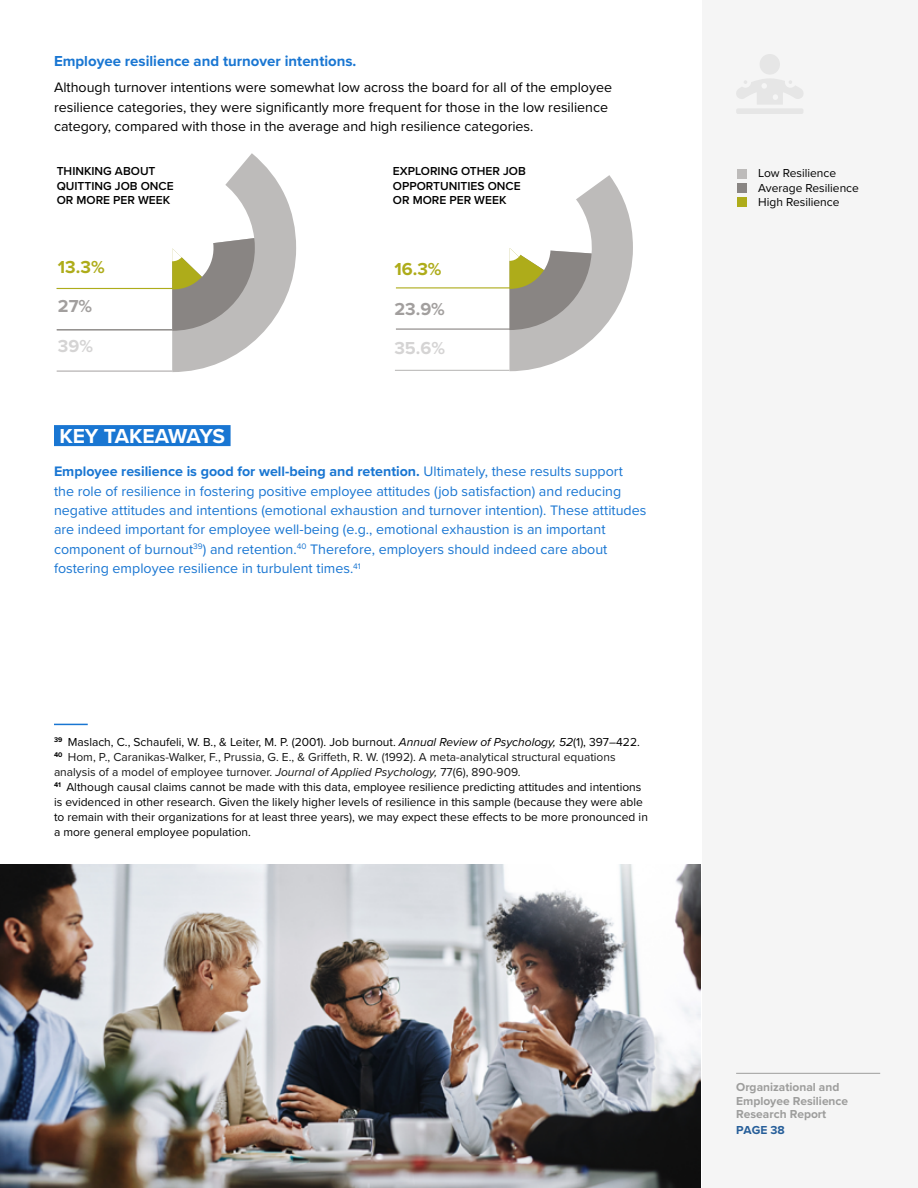
<style>
.page{position:relative;width:918px;height:1188px;background:#fff}
.page>*{position:absolute;margin:0;border:0;box-sizing:border-box;transform-origin:0 0}
.t1{font:700 21px "Proxima Nova";letter-spacing:-.01em;color:#fff}
.t2{font:700 18px "Proxima Nova";color:#aeac1a}
.t3{font:700 18px "Proxima Nova";color:#a29f9e}
.t4{font:700 18px "Proxima Nova";color:#d5d4d4}
.t5{font:700 15px "Proxima Nova";color:#1976d2}
.t6{font:14.25px/19.5px "Proxima Nova";color:#1976d2}
.t7{font:14.25px/19.5px "Proxima Nova";color:#000}
.t8{font:12px/15px "Proxima Nova";color:#000}
.t9{font:600 12px/14.2px "Proxima Nova";color:#000}
.t10{font:700 12px/13.5px "Proxima Nova";color:#9d9d9c}
.t11{font:700 12px "Proxima Nova";color:#265e99}
.s1{font-weight:700}
.s2{font-style:italic}
.s3{color:#171717}
.s4{font-style:italic;color:#171717}
</style>
<div class="page">
<div style="left:702px;top:0;width:216px;height:1188px;background:#f5f5f5"></div>
<hr style="left:736px;top:1073px;width:144px;height:1px;background:#9d9d9c">
<hr style="left:54px;top:724px;width:34px;height:1px;background:#1976d2">
<div style="left:737px;top:197px;width:10px;height:10px;background:#aeac1a"></div>
<div style="left:737px;top:183px;width:10px;height:10px;background:#898583"></div>
<div style="left:737px;top:169px;width:10px;height:9px;background:#bdbbba"></div>
<svg style="left:85px;top:153px;width:211px;height:219px"></svg>
<hr style="left:57px;top:288px;width:115px;height:1px;background:#aeac1a">
<hr style="left:57px;top:329px;width:115px;height:1px;background:#898583">
<hr style="left:57px;top:371px;width:115px;height:1px;background:#bdbbba">
<hr style="left:396px;top:287px;width:115px;height:1px;background:#aeac1a">
<hr style="left:396px;top:329px;width:115px;height:1px;background:#898583">
<hr style="left:395px;top:370px;width:114px;height:1px;background:#bdbbba">
<svg style="left:424px;top:175px;width:209px;height:196px"></svg>
<div style="left:54px;top:425px;width:177px;height:21px;background:#1976d2"></div>
<img style="left:0;top:864px;width:700px;height:324px">
<p class="t5" style="left:54px;top:50px;width:304px">Employee resilience and turnover intentions.</p>
<p class="t7" style="left:54px;top:77px;width:560px">Although turnover intentions were somewhat low across the board for all of the employee resilience categories, they were significantly more frequent for those in the low resilience category, compared with those in the average and high resilience categories.</p>
<p class="t9" style="left:57px;top:164px;width:118px">THINKING ABOUT<br>QUITTING JOB ONCE<br>OR MORE PER WEEK</p>
<p class="t9" style="left:393px;top:164px;width:134px">EXPLORING OTHER JOB<br>OPPORTUNITIES ONCE<br>OR MORE PER WEEK</p>
<h2 class="t2" style="left:58px;top:253px;width:48px">13.3%</h2>
<h2 class="t3" style="left:58px;top:293px;width:36px">27%</h2>
<h2 class="t4" style="left:58px;top:333px;width:37px">39%</h2>
<h2 class="t2" style="left:394px;top:256px;width:49px">16.3%</h2>
<h2 class="t3" style="left:394px;top:295px;width:52px">23.9%</h2>
<h2 class="t4" style="left:394px;top:335px;width:52px">35.6%</h2>
<h1 class="t1" style="left:59px;top:420px;width:167px">KEY TAKEAWAYS</h1>
<p class="t6" style="left:54px;top:461px;width:594px"><span class="s1">Employee resilience is good for well-being and retention.</span> Ultimately, these results support the role of resilience in fostering positive employee attitudes (job satisfaction) and reducing negative attitudes and intentions (emotional exhaustion and turnover intention). These attitudes are indeed important for employee well-being (e.g., emotional exhaustion is an important component of burnout<sup>39</sup>) and retention.<sup>40</sup> Therefore, employers should indeed care about fostering employee resilience in turbulent times.<sup>41</sup></p>
<p class="t8" style="left:54px;top:734px;width:595px"><sup>39</sup> Maslach, C., Schaufeli, W. B., &amp; Leiter, M. P. (2001). Job burnout. <span class="s2">Annual Review of Psychology, 52</span>(1), 397–422.<br><sup>40</sup> <span class="s3">Hom, P., Caranikas-Walker, F., Prussia, G. E., &amp; Griffeth, R. W. (1992). A meta-analytical structural equations analysis of a model of employee turnover.</span> <span class="s4">Journal of Applied Psychology,</span> <span class="s3">77(6), 890-909.<br></span><sup>41</sup> Although causal claims cannot be made with this data, employee resilience predicting attitudes and intentions is evidenced in other research. Given the likely higher levels of resilience in this sample (because they were able to remain with their organizations for at least three years), we may expect these effects to be more pronounced in a more general employee population.</p>
<p class="t8" style="left:758px;top:166px;width:102px;line-height:14.2px">Low Resilience<br>Average Resilience<br>High Resilience</p>
<p class="t10" style="left:736px;top:1080px;width:114px">Organizational and<br>Employee Resilience<br>Research Report</p>
<p class="t11" style="left:736px;top:1121px;width:50px">PAGE 38</p>
</div>
